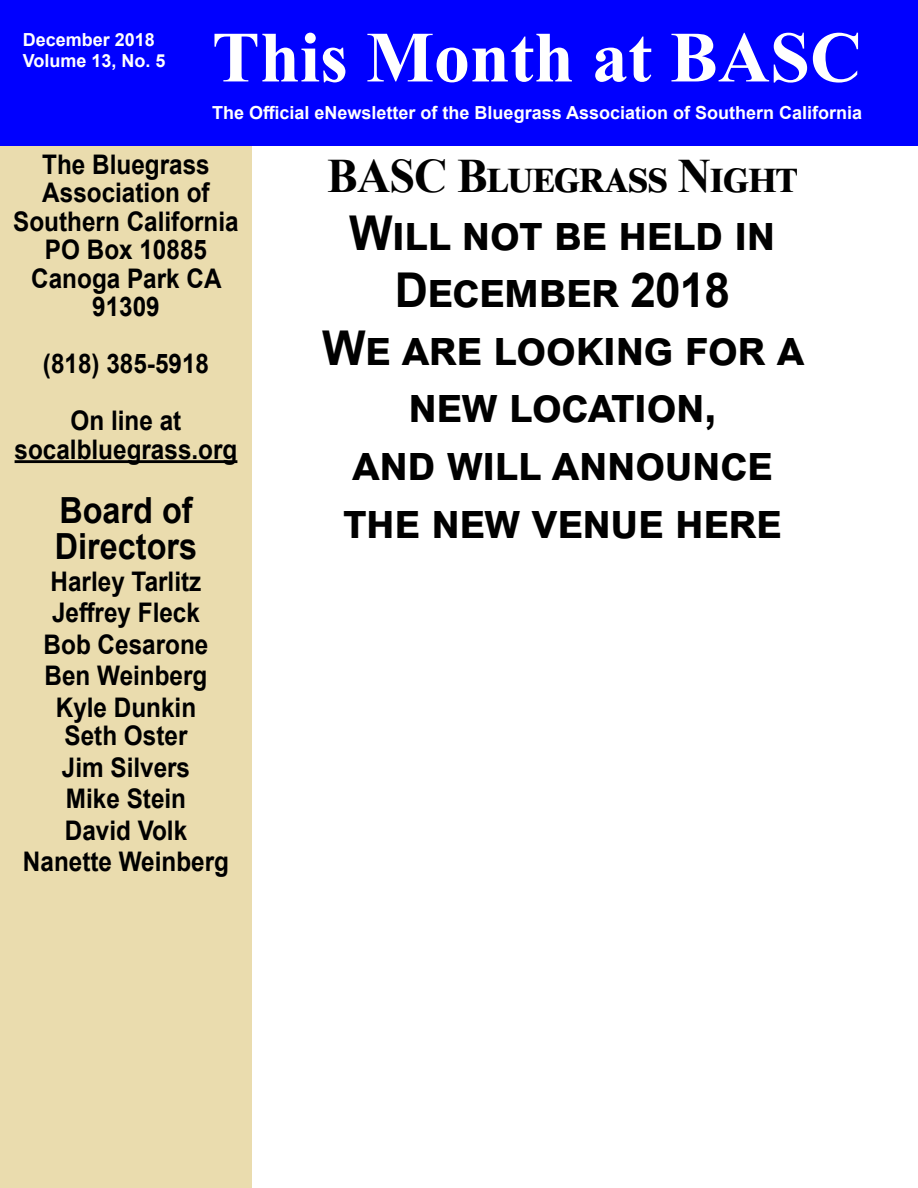
<style>
.page{position:relative;width:918px;height:1188px;background:#fff}
.page>*{position:absolute;margin:0;border:0;box-sizing:border-box;transform-origin:0 0}
.t1{font:700 72px "Times New Roman";color:#fff}
.t2{font:700 48px/57.6px "Arial";letter-spacing:-.02em;color:#000;text-align:center;scale:.96 1}
.t3{font:700 48px "Times New Roman";letter-spacing:-.02em;color:#000;scale:.96 1}
.t4{font:700 36px/36px "Arial";color:#000;scale:.9 1}
.t5{font:700 27px/31.5px "Arial";color:#000;text-align:center;scale:.9 1}
.t6{font:700 18px/21.6px "Arial";color:#fff}
</style>
<div class="page">
<div style="left:0;top:145px;width:252px;height:1043px;background:#eadcae"></div>
<hr style="left:15px;top:460px;width:222px;height:3px;background:#000">
<div style="left:0;top:0;width:918px;height:145px;background:#00f"></div>
<p class="t6" style="left:23px;top:29px;width:144px">December 2018<br>Volume 13, No. 5</p>
<h1 class="t1" style="left:212px;top:5px;width:652px">This Month at BASC</h1>
<p class="t6" style="left:212px;top:102px;width:651px">The Official eNewsletter of the Bluegrass Association of Southern California</p>
<p class="t5" style="left:13px;top:150px;width:252px;line-height:28.5px">The Bluegrass<br>Association of<br>Southern California<br>PO Box 10885<br>Canoga Park CA<br>91309</p>
<p class="t5" style="left:43px;top:336px;width:186px;line-height:57px">(818) 385-5918<br>On line at</p>
<p class="t5" style="left:15px;top:434px;width:249px">socalbluegrass.org</p>
<h3 class="t4" style="left:55px;top:493px;width:160px">Board of<br>Directors</h3>
<p class="t5" style="left:44px;top:566px;width:185px">Harley Tarlitz<br>Jeffrey Fleck<br>Bob Cesarone<br>Ben Weinberg<br>Kyle Dunkin</p>
<p class="t5" style="left:23px;top:720px;width:231px">Seth Oster<br>Jim Silvers<br>Mike Stein<br>David Volk<br>Nanette Weinberg</p>
<h2 class="t3" style="left:327px;top:141px;width:492px">BASC Bluegrass Night</h2>
<h2 class="t2" style="left:322px;top:204px;width:502px">Will not be held in<br>December 2018<br>We are looking for a new location,<br>and will announce the new venue here</h2>
</div>
